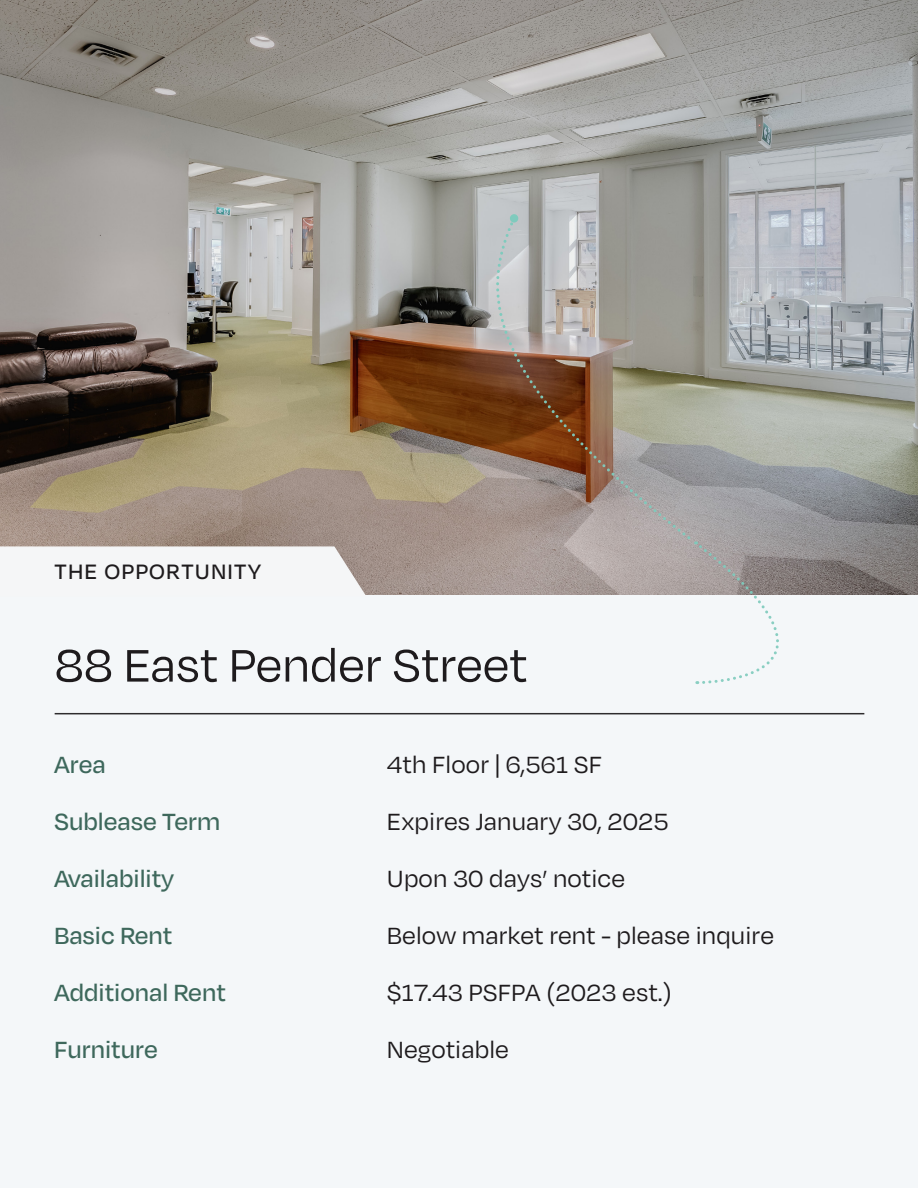
<style>
.page{position:relative;width:918px;height:1188px;background:#f4f7f9}
.page>*{position:absolute;margin:0;border:0;box-sizing:border-box;transform-origin:0 0}
.t1{font:52.5px "Degular";color:#1e1b1d}
.t2{font:27px "Degular";letter-spacing:.005em;color:#1e1b1d}
.t3{font:500 27px "Degular";color:#3e685c}
.t4{font:500 24px "Degular";letter-spacing:.05em;color:#1e1b1d}
</style>
<div class="page">
<img style="left:0;top:0;width:918px;height:595px">
<svg style="left:0;top:546px;width:367px;height:49px"></svg>
<svg style="left:483px;top:220px;width:214px;height:325px;background:#9e9085"></svg>
<svg style="left:696px;top:541px;width:97px;height:143px"></svg>
<div style="left:510px;top:214px;width:8px;height:9px;background:#7fcbbd;border-radius:50%"></div>
<hr style="left:55px;top:713px;width:809px;height:1px;background:#1e1b1d">
<p class="t4" style="left:55px;top:557px;width:208px">THE OPPORTUNITY</p>
<h1 class="t1" style="left:55px;top:634px;width:474px">88 East Pender Street</h1>
<p class="t3" style="left:54px;top:749px;width:53px">Area</p>
<p class="t2" style="left:387px;top:749px;width:217px">4th Floor | 6,561 SF</p>
<p class="t3" style="left:54px;top:806px;width:168px">Sublease Term</p>
<p class="t2" style="left:387px;top:806px;width:283px">Expires January 30, 2025</p>
<p class="t3" style="left:54px;top:863px;width:122px">Availability</p>
<p class="t2" style="left:387px;top:863px;width:240px">Upon 30 days’ notice</p>
<p class="t3" style="left:54px;top:920px;width:120px">Basic Rent</p>
<p class="t2" style="left:387px;top:920px;width:389px">Below market rent - please inquire</p>
<p class="t3" style="left:54px;top:977px;width:173px">Additional Rent</p>
<p class="t2" style="left:387px;top:977px;width:286px">$17.43 PSFPA (2023 est.)</p>
<p class="t3" style="left:54px;top:1034px;width:105px">Furniture</p>
<p class="t2" style="left:387px;top:1034px;width:123px">Negotiable</p>
</div>
